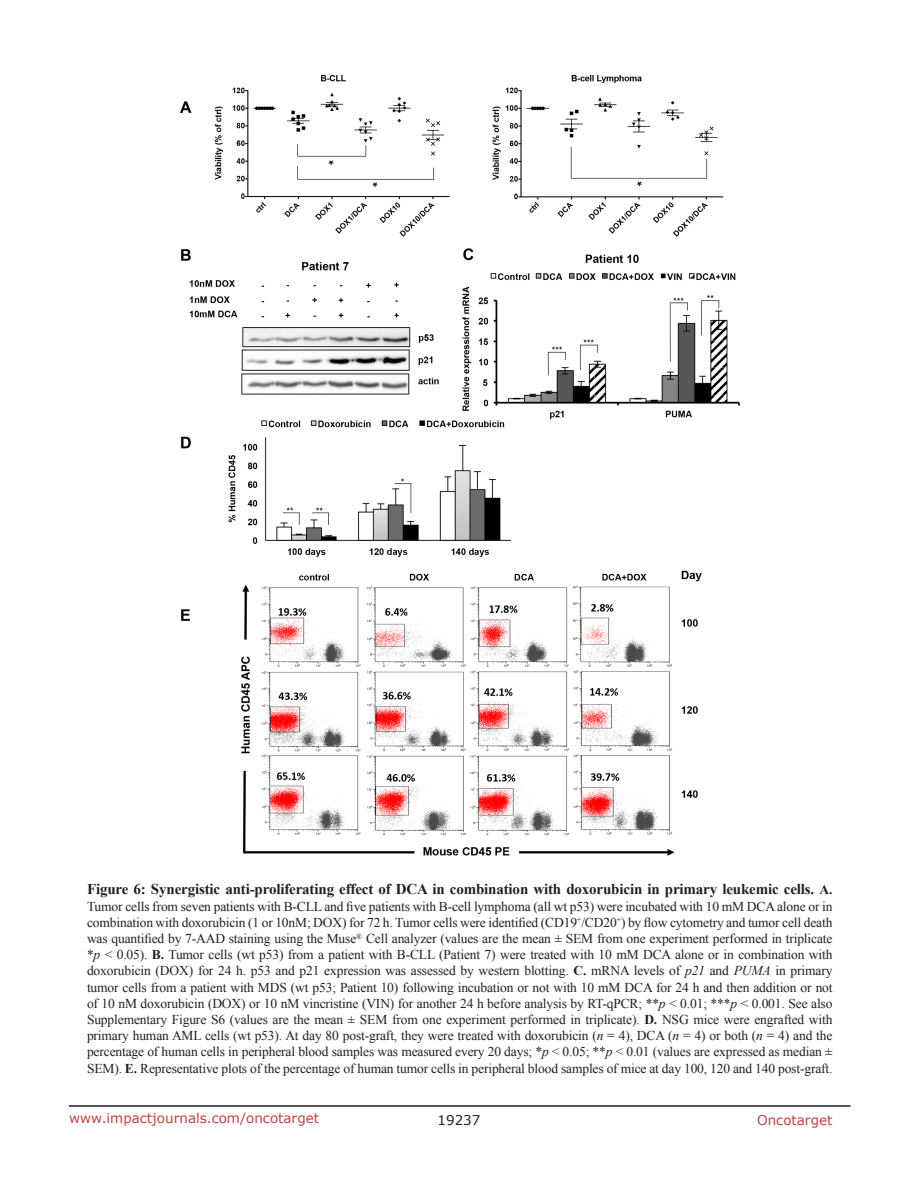
<style>
.page{position:relative;width:918px;height:1188px;background:#fff}
.page>*{position:absolute;margin:0;border:0;box-sizing:border-box;transform-origin:0 0}
.t1{font:700 15px "Times New Roman";letter-spacing:-.01em;color:#231f20}
.t2{font:13.5px/16.2px "Times New Roman";letter-spacing:-.01em;color:#231f20;text-align:justify}
.t3{font:13.5px "Verdana";color:#c24141}
.t4{font:13.5px "Verdana";color:#231f20}
.s1{font-size:13.5px}
.s2{font-style:italic}
.s3{font-weight:700}
</style>
<div class="page">
<hr style="left:69px;top:1105px;width:781px;height:2px;background:#231f20">
<img style="left:180px;top:75px;width:559px;height:781px">
<p class="t1" style="left:87px;top:879px;width:747px">Figure 6: Synergistic anti-proliferating effect of DCA in combination with doxorubicin in primary leukemic cells. <span class="s1">A.</span></p>
<p class="t2" style="left:87px;top:898px;width:747px">Tumor cells from seven patients with B-CLL and five patients with B-cell lymphoma (all wt p53) were incubated with 10 mM DCA alone or in combination with doxorubicin (1 or 10nM; DOX) for 72 h. Tumor cells were identified (CD19<sup>+</sup>/CD20<sup>+</sup>) by flow cytometry and tumor cell death was quantified by 7-AAD staining using the Muse<sup>®</sup> Cell analyzer (values are the mean ± SEM from one experiment performed in triplicate *<span class="s2">p</span> &lt; 0.05). <span class="s3">B.</span> Tumor cells (wt p53) from a patient with B-CLL (Patient 7) were treated with 10 mM DCA alone or in combination with doxorubicin (DOX) for 24 h. p53 and p21 expression was assessed by western blotting. <span class="s3">C.</span> mRNA levels of <span class="s2">p21</span> and <span class="s2">PUMA</span> in primary tumor cells from a patient with MDS (wt p53; Patient 10) following incubation or not with 10 mM DCA for 24 h and then addition or not of 10 nM doxorubicin (DOX) or 10 nM vincristine (VIN) for another 24 h before analysis by RT-qPCR; **<span class="s2">p</span> &lt; 0.01; ***<span class="s2">p</span> &lt; 0.001. See also Supplementary Figure S6 (values are the mean ± SEM from one experiment performed in triplicate). <span class="s3">D.</span> NSG mice were engrafted with primary human AML cells (wt p53). At day 80 post-graft, they were treated with doxorubicin (<span class="s2">n</span> = 4), DCA (<span class="s2">n</span> = 4) or both (<span class="s2">n</span> = 4) and the percentage of human cells in peripheral blood samples was measured every 20 days; *<span class="s2">p</span> &lt; 0.05; **<span class="s2">p</span> &lt; 0.01 (values are expressed as median ± SEM). <span class="s3">E.</span> Representative plots of the percentage of human tumor cells in peripheral blood samples of mice at day 100, 120 and 140 post-graft.</p>
<p class="t3" style="left:69px;top:1109px;width:252px">www.impactjournals.com/oncotarget</p>
<p class="t4" style="left:438px;top:1111px;width:44px">19237</p>
<p class="t3" style="left:757px;top:1111px;width:77px">Oncotarget</p>
</div>
